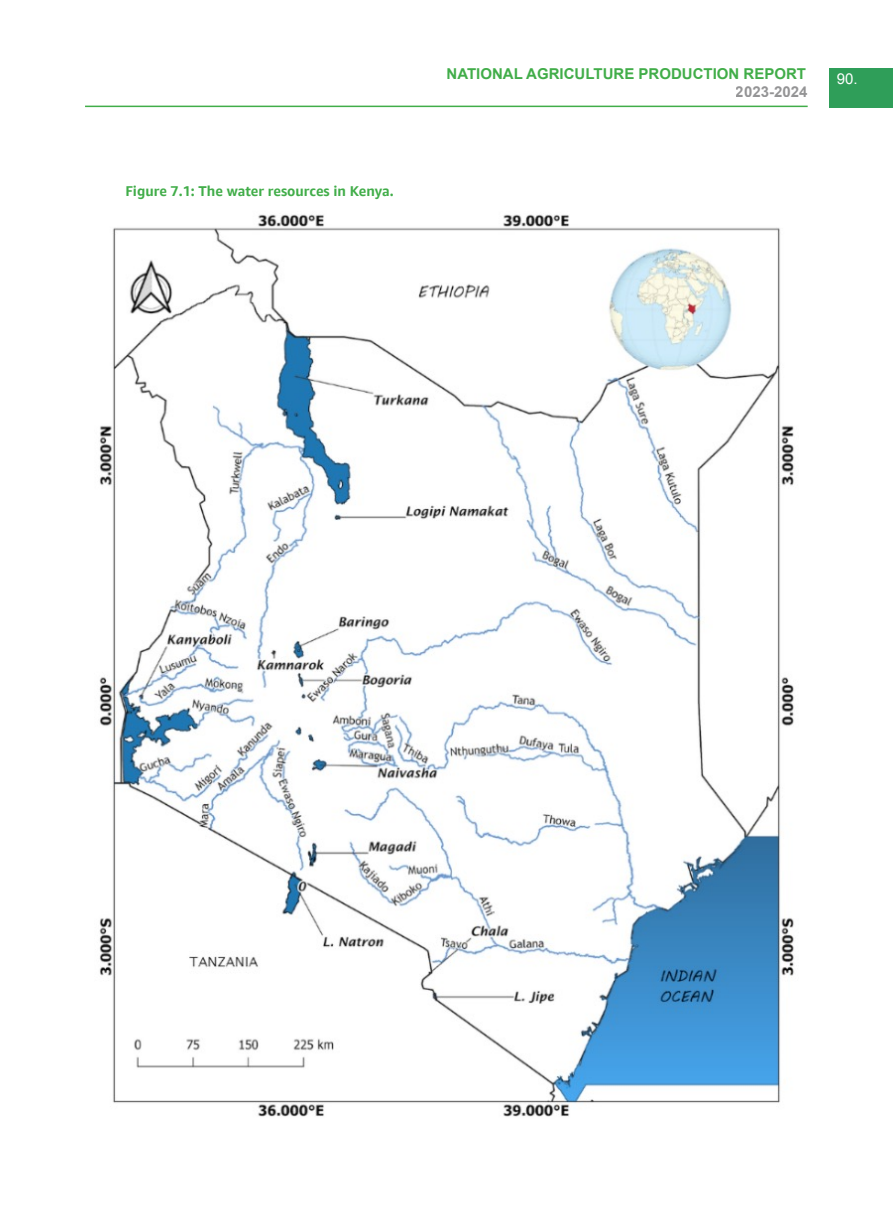
<style>
.page{position:relative;width:893px;height:1221px;background:#fff}
.page>*{position:absolute;margin:0;border:0;box-sizing:border-box;transform-origin:0 0}
.t1{font:700 15px "Arial";color:#41ad49}
.t2{font:700 15px "Arial";color:#4d4d4f}
.t3{font:15px "Arial";color:#fff}
.t4{font:700 14.25px "Amazon Ember";color:#41ad49}
</style>
<div class="page">
<div style="left:829px;top:68px;width:64px;height:39px;background:#2f9e59"></div>
<hr style="left:85px;top:106px;width:723px;height:1px;background:#41ad49">
<img style="left:99px;top:214px;width:695px;height:903px">
<p class="t4" style="left:125px;top:182px;width:270px">Figure 7.1: The water resources in Kenya.</p>
<p class="t1" style="left:447px;top:64px;width:361px">NATIONAL AGRICULTURE PRODUCTION REPORT</p>
<p class="t3" style="left:837px;top:69px;width:22px">90.</p>
<p class="t2" style="left:736px;top:81px;width:73px">2023-2024</p>
</div>
